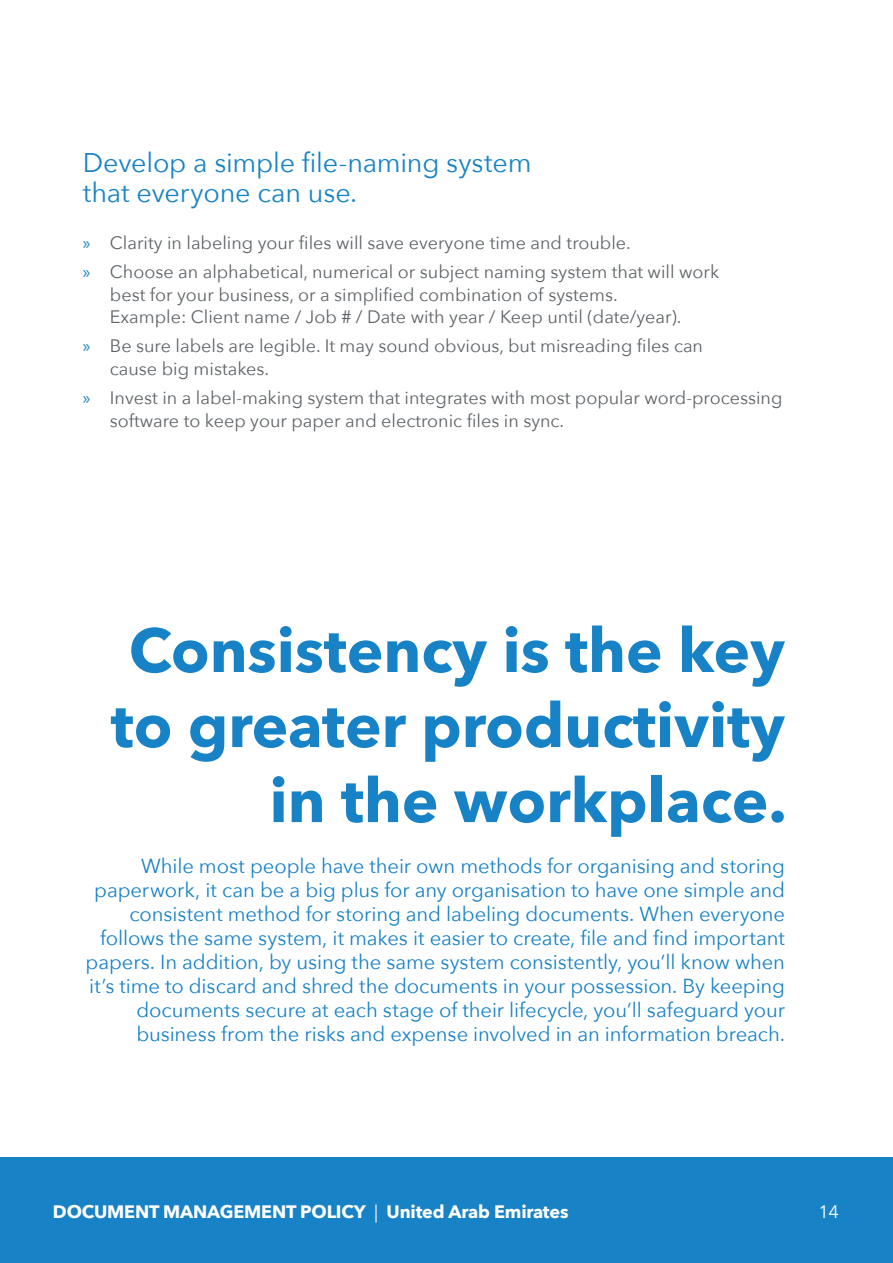
<style>
.page{position:relative;width:893px;height:1263px;background:#fff}
.page>*{position:absolute;margin:0;border:0;box-sizing:border-box;transform-origin:0 0}
.t1{font:700 61.5px/75px "Avenir Next";color:#1782c5;text-align:right}
.t2{font:27px/30px "Avenir Next";letter-spacing:-.01em;color:#1782c5}
.t3{font:20.25px/24px "Avenir Next";letter-spacing:-.005em;color:#1782c5;text-align:right}
.t4{font:18px/22.5px "Avenir Next";color:#5e6367}
.t5{font:700 18px "Avenir Next";letter-spacing:-.01em;color:#fff}
.t6{font:18px "Avenir Next";color:#fff}
.s1{font-family:"Myriad Pro";color:#1782c5}
.s2{font-weight:400}
</style>
<div class="page">
<div style="left:0;top:1157px;width:893px;height:106px;background:#1782c5"></div>
<h2 class="t2" style="left:83px;top:147px;width:450px">Develop a simple file-naming system that everyone can use.</h2>
<p class="t4" style="left:83px;top:227px;width:638px;line-height:29.2px"><span class="s1">»</span> Clarity in labeling your files will save everyone time and trouble.<br><span class="s1">»</span> Choose an alphabetical, numerical or subject naming system that will work</p>
<p class="t4" style="left:110px;top:282px;width:573px">best for your business, or a simplified combination of systems.<br>Example: Client name / Job # / Date with year / Keep until (date/year).</p>
<p class="t4" style="left:110px;top:334px;width:595px;text-indent:-27px"><span class="s1">»</span> Be sure labels are legible. It may sound obvious, but misreading files can cause big mistakes.</p>
<p class="t4" style="left:110px;top:386px;width:674px;text-indent:-27px"><span class="s1">»</span> Invest in a label-making system that integrates with most popular word-processing software to keep your paper and electronic files in sync.</p>
<h1 class="t1" style="left:111px;top:612px;width:678px">Consistency is the key to greater productivity in the workplace.</h1>
<p class="t3" style="left:86px;top:853px;width:701px">While most people have their own methods for organising and storing paperwork, it can be a big plus for any organisation to have one simple and consistent method for storing and labeling documents. When everyone follows the same system, it makes it easier to create, file and find important papers. In addition, by using the same system consistently, you’ll know when it’s time to discard and shred the documents in your possession. By keeping documents secure at each stage of their lifecycle, you’ll safeguard your business from the risks and expense involved in an information breach.</p>
<p class="t5" style="left:53px;top:1196px;width:517px">DOCUMENT MANAGEMENT POLICY <span class="s2">|</span> United Arab Emirates</p>
<p class="t6" style="left:818px;top:1196px;width:22px">14</p>
</div>
